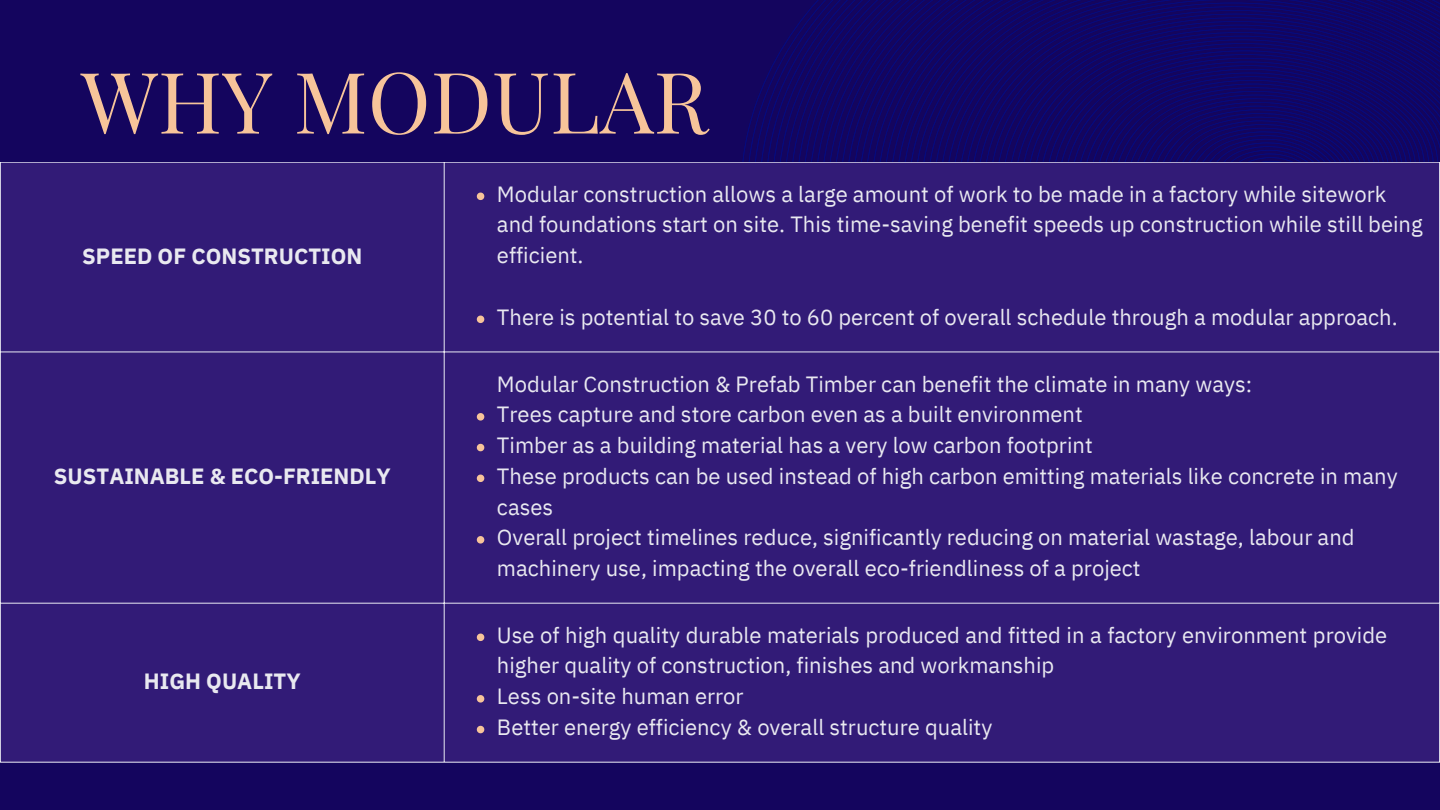
<style>
.page{position:relative;width:1440px;height:810px;background:#14055e}
.page>*{position:absolute;margin:0;border:0;box-sizing:border-box;transform-origin:0 0}
.t1{font:85px "Playfair Display";color:#f7c49a}
.t2{font:22px/30.7px "IBM Plex Sans";color:#e9e9f0}
.t3{font:700 22px "IBM Plex Sans";color:#e9e9f0}
</style>
<div class="page">
<svg style="left:742px;top:0;width:698px;height:162px"></svg>
<div style="left:1px;top:163px;width:1438px;height:599px;background:#321b77"></div>
<svg style="left:477px;top:193px;width:7px;height:7px"></svg>
<svg style="left:477px;top:316px;width:7px;height:7px"></svg>
<svg style="left:477px;top:413px;width:7px;height:8px"></svg>
<svg style="left:477px;top:444px;width:7px;height:7px"></svg>
<svg style="left:477px;top:475px;width:7px;height:7px"></svg>
<svg style="left:477px;top:536px;width:7px;height:8px"></svg>
<svg style="left:477px;top:634px;width:7px;height:7px"></svg>
<svg style="left:477px;top:695px;width:7px;height:8px"></svg>
<svg style="left:477px;top:726px;width:7px;height:7px"></svg>
<hr style="left:0;top:163px;width:1px;height:599px;background:#e9e9f0">
<hr style="left:444px;top:163px;width:1px;height:599px;background:#e9e9f0">
<hr style="left:1439px;top:163px;width:1px;height:599px;background:#e9e9f0">
<hr style="left:0;top:162px;width:1440px;height:1px;background:#e9e9f0">
<hr style="left:0;top:352px;width:1440px;height:1px;background:#e9e9f0">
<hr style="left:0;top:603px;width:1440px;height:1px;background:#e9e9f0">
<hr style="left:0;top:762px;width:1440px;height:1px;background:#e9e9f0">
<h1 class="t1" style="left:81px;top:42px;width:629px">WHY MODULAR</h1>
<p class="t3" style="left:82px;top:241px;width:282px">SPEED OF CONSTRUCTION</p>
<p class="t3" style="left:54px;top:462px;width:339px">SUSTAINABLE &amp; ECO-FRIENDLY</p>
<p class="t3" style="left:144px;top:666px;width:158px">HIGH QUALITY</p>
<p class="t2" style="left:497px;top:178px;width:927px">Modular construction allows a large amount of work to be made in a factory while sitework and foundations start on site. This time-saving benefit speeds up construction while still being efficient.</p>
<p class="t2" style="left:497px;top:301px;width:902px">There is potential to save 30 to 60 percent of overall schedule through a modular approach.</p>
<p class="t2" style="left:497px;top:368px;width:902px">Modular Construction &amp; Prefab Timber can benefit the climate in many ways:<br>Trees capture and store carbon even as a built environment<br>Timber as a building material has a very low carbon footprint<br>These products can be used instead of high carbon emitting materials like concrete in many cases<br>Overall project timelines reduce, significantly reducing on material wastage, labour and machinery use, impacting the overall eco-friendliness of a project</p>
<p class="t2" style="left:497px;top:619px;width:892px">Use of high quality durable materials produced and fitted in a factory environment provide higher quality of construction, finishes and workmanship<br>Less on-site human error<br>Better energy efficiency &amp; overall structure quality</p>
</div>
